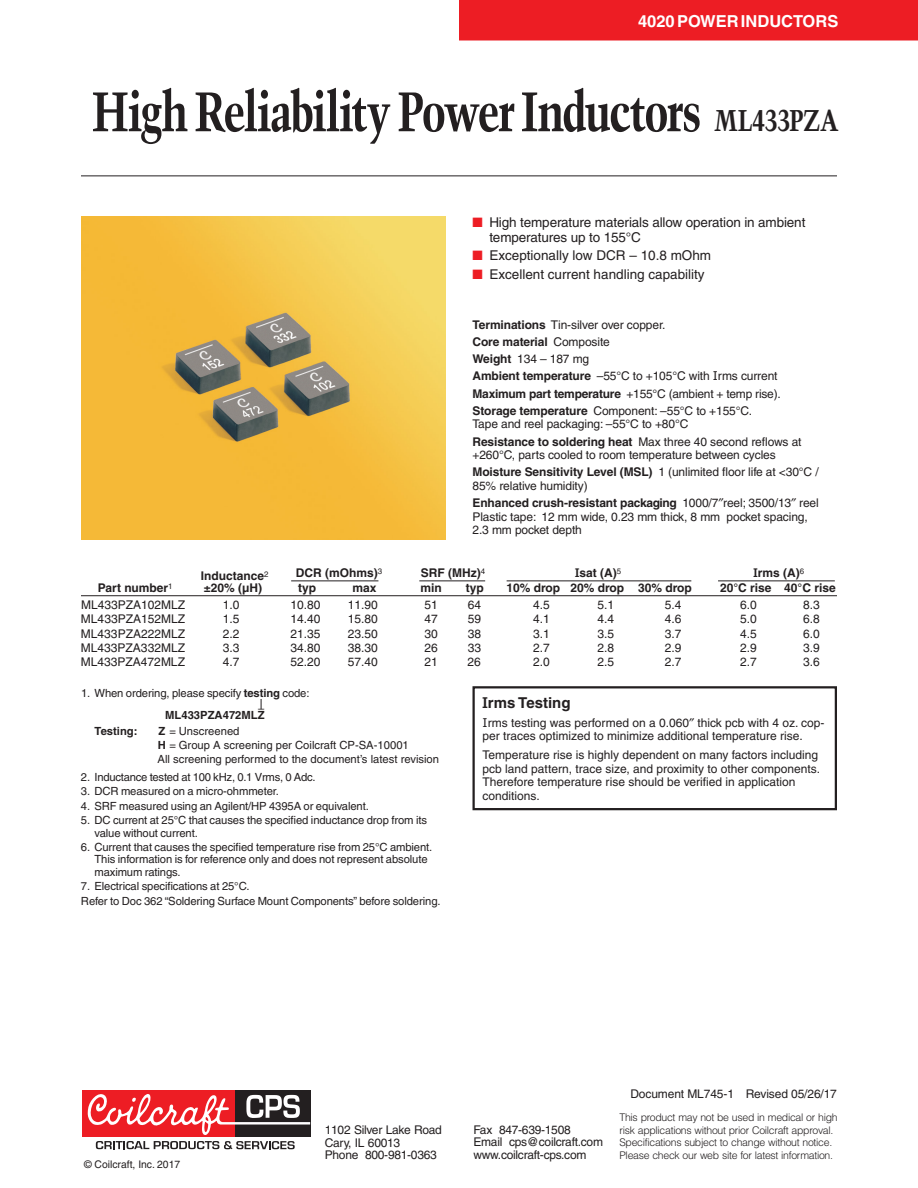
<style>
.page{position:relative;width:918px;height:1188px;background:#fff}
.page>*{position:absolute;margin:0;border:0;box-sizing:border-box;transform-origin:0 0}
.t1{font:700 condensed 55.5px "Trump Mediaeval";letter-spacing:-.04em;color:#231f20}
.t2{font:700 16.5px "Helvetica";color:#fff}
.t3{font:700 15px "Helvetica";color:#231f20}
.t4{font:13.5px/15px "Helvetica";letter-spacing:-.01em;color:#231f20}
.t5{font:12px/17.2px "Helvetica";color:#231f20}
.t6{font:700 12px "Helvetica";color:#231f20}
.t7{font:12px/12.5px "Helvetica";letter-spacing:-.02em;color:#231f20}
.t8{font:11.25px/12.3px "Helvetica";letter-spacing:-.01em;color:#231f20}
.t9{font:700 11.25px "Helvetica";color:#231f20}
.t10{font:300 10.5px/12.5px "Helvetica";letter-spacing:-.03em;color:#231f20}
.t11{font:10.5px "Helvetica";color:#231f20}
.s1{font-size:30px}
.s2{color:#ed1d24}
.s3{font-weight:700}
.s4{font-family:"Verdana"}
.s5{font-family:"Glypha"}
.s6{font-family:"Part Number Code";font-weight:700}
</style>
<div class="page">
<div style="left:459px;top:0;width:459px;height:40px;background:#ed1d24"></div>
<hr style="left:81px;top:176px;width:756px;height:1px;background:#231f20">
<div style="left:235px;top:1090px;width:75px;height:47px;background:#231f20"></div>
<div style="left:83px;top:1090px;width:152px;height:47px;background:#ed1d24"></div>
<svg style="left:88px;top:1094px;width:222px;height:41px"></svg>
<svg style="left:96px;top:1141px;width:199px;height:8px"></svg>
<img style="left:81px;top:216px;width:365px;height:324px">
<hr style="left:81px;top:595px;width:756px;height:1px;background:#231f20">
<hr style="left:291px;top:580px;width:87px;height:1px;background:#231f20">
<hr style="left:507px;top:580px;width:184px;height:1px;background:#231f20">
<hr style="left:718px;top:580px;width:117px;height:1px;background:#231f20">
<hr style="left:419px;top:580px;width:66px;height:1px;background:#231f20">
<div style="left:472px;top:686px;width:365px;height:124px;border:2px solid #231f20"></div>
<h2 class="t2" style="left:638px;top:11px;width:202px">4020 POWER INDUCTORS</h2>
<h1 class="t1" style="left:92px;top:77px;width:748px">High Reliability Power Inductors <span class="s1">ML433PZA</span></h1>
<p class="t4" style="left:489px;top:215px;width:318px;text-indent:-17px"><span class="s2">■</span> High temperature materials allow operation in ambient temperatures up to 155°C</p>
<p class="t4" style="left:472px;top:247px;width:240px"><span class="s2">■</span> Exceptionally low DCR – 10.8 mOhm</p>
<p class="t4" style="left:472px;top:266px;width:234px"><span class="s2">■</span> Excellent current handling capability</p>
<p class="t5" style="left:472px;top:316px;width:310px"><span class="s3">Terminations</span> Tin-silver over copper.<br><span class="s3">Core material</span> Composite<br><span class="s3">Weight</span> 134 – 187 mg<br><span class="s3">Ambient temperature</span> –55°C to +105°C with <span class="s4">I</span>rms current <span class="s3">Maximum part temperature</span> +155°C (ambient + temp rise).<br><span class="s3">Storage temperature</span> Component: –55°C to +155°C.</p>
<p class="t5" style="left:472px;top:416px;width:331px">Tape and reel packaging: –55°C to +80°C<br><span class="s3">Resistance to soldering heat</span> Max three 40 second reflows at</p>
<p class="t5" style="left:472px;top:446px;width:348px">+260°C, parts cooled to room temperature between cycles<br><span class="s3">Moisture Sensitivity Level (MSL)</span> 1 (unlimited floor life at &lt;30°C /</p>
<p class="t5" style="left:472px;top:477px;width:348px">85% relative humidity)<br><span class="s3">Enhanced crush-resistant packaging</span> 1000/7 reel; 3500/13 reel</p>
<p class="t5" style="left:472px;top:510px;width:337px;line-height:13.5px">Plastic tape: 12 mm wide, 0.23 mm thick, 8 mm pocket spacing,<br>2.3 mm pocket depth</p>
<p class="t6" style="left:201px;top:568px;width:69px">Inductance<sup>2</sup></p>
<p class="t6" style="left:296px;top:566px;width:88px">DCR (mOhms)<sup>3</sup></p>
<p class="t6" style="left:421px;top:566px;width:66px">SRF (MHz)<sup>4</sup></p>
<p class="t6" style="left:575px;top:566px;width:47px"><span class="s5">I</span>sat (A)<sup>5</sup></p>
<p class="t6" style="left:754px;top:566px;width:52px"><span class="s5">I</span>rms (A)<sup>6</sup></p>
<p class="t6" style="left:98px;top:580px;width:76px">Part number<sup>1</sup></p>
<p class="t6" style="left:204px;top:580px;width:60px">±20% (µH)</p>
<p class="t6" style="left:298px;top:580px;width:19px">typ</p>
<p class="t6" style="left:352px;top:580px;width:26px">max</p>
<p class="t6" style="left:421px;top:580px;width:23px">min</p>
<p class="t6" style="left:466px;top:580px;width:19px">typ</p>
<p class="t6" style="left:506px;top:580px;width:187px">10% drop 20% drop 30% drop</p>
<p class="t6" style="left:720px;top:580px;width:117px">20°C rise 40°C rise</p>
<p class="t5" style="left:81px;top:596px;width:106px">ML433PZA102MLZ</p>
<p class="t5" style="left:223px;top:596px;width:18px">1.0</p>
<p class="t5" style="left:290px;top:596px;width:32px">10.80</p>
<p class="t5" style="left:348px;top:596px;width:32px">11.90</p>
<p class="t5" style="left:425px;top:596px;width:15px">51</p>
<p class="t5" style="left:468px;top:596px;width:15px">64</p>
<p class="t5" style="left:533px;top:596px;width:18px">4.5</p>
<p class="t5" style="left:597px;top:596px;width:18px">5.1</p>
<p class="t5" style="left:665px;top:596px;width:18px">5.4</p>
<p class="t5" style="left:740px;top:596px;width:18px">6.0</p>
<p class="t5" style="left:803px;top:596px;width:18px">8.3</p>
<p class="t5" style="left:81px;top:611px;width:106px">ML433PZA152MLZ</p>
<p class="t5" style="left:223px;top:611px;width:18px">1.5</p>
<p class="t5" style="left:290px;top:611px;width:32px">14.40</p>
<p class="t5" style="left:348px;top:611px;width:32px">15.80</p>
<p class="t5" style="left:425px;top:611px;width:15px">47</p>
<p class="t5" style="left:468px;top:611px;width:15px">59</p>
<p class="t5" style="left:533px;top:611px;width:18px">4.1</p>
<p class="t5" style="left:597px;top:611px;width:18px">4.4</p>
<p class="t5" style="left:665px;top:611px;width:18px">4.6</p>
<p class="t5" style="left:740px;top:611px;width:18px">5.0</p>
<p class="t5" style="left:803px;top:611px;width:18px">6.8</p>
<p class="t5" style="left:81px;top:625px;width:106px">ML433PZA222MLZ</p>
<p class="t5" style="left:223px;top:625px;width:18px">2.2</p>
<p class="t5" style="left:290px;top:625px;width:32px">21.35</p>
<p class="t5" style="left:348px;top:625px;width:32px">23.50</p>
<p class="t5" style="left:425px;top:625px;width:15px">30</p>
<p class="t5" style="left:468px;top:625px;width:15px">38</p>
<p class="t5" style="left:533px;top:625px;width:18px">3.1</p>
<p class="t5" style="left:597px;top:625px;width:18px">3.5</p>
<p class="t5" style="left:665px;top:625px;width:18px">3.7</p>
<p class="t5" style="left:740px;top:625px;width:18px">4.5</p>
<p class="t5" style="left:803px;top:625px;width:18px">6.0</p>
<p class="t5" style="left:81px;top:639px;width:106px">ML433PZA332MLZ</p>
<p class="t5" style="left:223px;top:639px;width:18px">3.3</p>
<p class="t5" style="left:290px;top:639px;width:32px">34.80</p>
<p class="t5" style="left:348px;top:639px;width:32px">38.30</p>
<p class="t5" style="left:425px;top:639px;width:15px">26</p>
<p class="t5" style="left:468px;top:639px;width:15px">33</p>
<p class="t5" style="left:533px;top:639px;width:18px">2.7</p>
<p class="t5" style="left:597px;top:639px;width:18px">2.8</p>
<p class="t5" style="left:665px;top:639px;width:18px">2.9</p>
<p class="t5" style="left:740px;top:639px;width:18px">2.9</p>
<p class="t5" style="left:803px;top:639px;width:18px">3.9</p>
<p class="t5" style="left:81px;top:653px;width:106px">ML433PZA472MLZ</p>
<p class="t5" style="left:223px;top:653px;width:18px">4.7</p>
<p class="t5" style="left:290px;top:653px;width:32px">52.20</p>
<p class="t5" style="left:348px;top:653px;width:32px">57.40</p>
<p class="t5" style="left:425px;top:653px;width:15px">21</p>
<p class="t5" style="left:468px;top:653px;width:15px">26</p>
<p class="t5" style="left:533px;top:653px;width:18px">2.0</p>
<p class="t5" style="left:597px;top:653px;width:18px">2.5</p>
<p class="t5" style="left:665px;top:653px;width:18px">2.7</p>
<p class="t5" style="left:740px;top:653px;width:18px">2.7</p>
<p class="t5" style="left:803px;top:653px;width:18px">3.6</p>
<p class="t3" style="left:483px;top:694px;width:89px"><span class="s5">I</span>rms Testing</p>
<p class="t5" style="left:483px;top:716px;width:343px;line-height:13.5px"><span class="s4">I</span>rms testing was performed on a 0.060 thick pcb with 4 oz. cop&shy;per traces optimized to minimize additional temperature rise.</p>
<p class="t5" style="left:483px;top:748px;width:339px;line-height:13.5px">Temperature rise is highly dependent on many factors including pcb land pattern, trace size, and proximity to other components.<br>Therefore temperature rise should be verified in application conditions.</p>
<p class="t8" style="left:165px;top:682px;width:146px;line-height:21.8px;text-indent:-84px">1. When ordering, please specify <span class="s3">testing</span> code:<br><span class="s3">ML433PZA472ML</span><span class="s6">Z</span></p>
<p class="t9" style="left:94px;top:724px;width:45px">Testing:</p>
<p class="t8" style="left:158px;top:724px;width:283px;line-height:14px"><span class="s3">Z</span> = Unscreened<br><span class="s3">H</span> = Group A screening per Coilcraft CP-SA-10001<br>All screening performed to the document’s latest revision</p>
<p class="t8" style="left:81px;top:771px;width:236px">2. Inductance tested at 100 kHz, 0.1 Vrms, 0 Adc.</p>
<p class="t8" style="left:81px;top:785px;width:200px">3. DCR measured on a micro-ohmmeter.</p>
<p class="t8" style="left:81px;top:800px;width:289px">4. SRF measured using an Agilent/HP 4395A or equivalent.</p>
<p class="t8" style="left:94px;top:814px;width:334px;text-indent:-14px">5. DC current at 25°C that causes the specified inductance drop from its value without current.</p>
<p class="t8" style="left:94px;top:841px;width:339px;text-indent:-14px">6. Current that causes the specified temperature rise from 25°C ambient.<br>This information is for reference only and does not represent absolute maximum ratings.</p>
<p class="t8" style="left:81px;top:879px;width:361px;line-height:14.5px">7. Electrical specifications at 25°C.<br>Refer to Doc 362 “Soldering Surface Mount Components” before soldering.</p>
<p class="t11" style="left:84px;top:1158px;width:98px">© Coilcraft, Inc. 2017</p>
<p class="t5" style="left:630px;top:1085px;width:208px">Document ML745-1 Revised 05/26/17</p>
<p class="t7" style="left:325px;top:1124px;width:119px">1102 Silver Lake Road<br>Cary, IL 60013<br>Phone 800-981-0363</p>
<p class="t7" style="left:473px;top:1123px;width:131px">Fax 847-639-1508<br>Email cps@coilcraft.com www.coilcraft-cps.com</p>
<p class="t10" style="left:620px;top:1111px;width:220px">This product may not be used in medical or high risk applications without prior Coilcraft approval.<br>Specifications subject to change without notice.<br>Please check our web site for latest information.</p>
</div>
